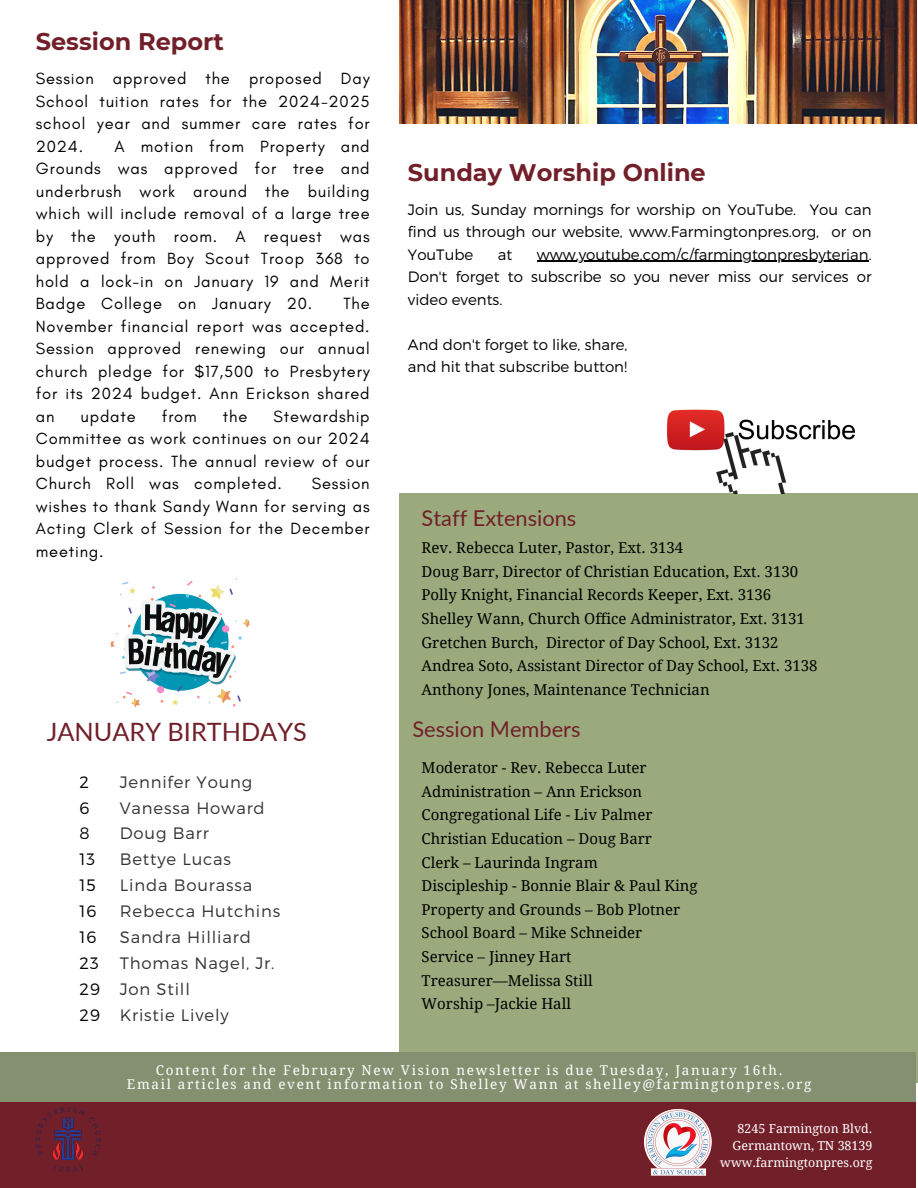
<style>
.page{position:relative;width:918px;height:1188px;background:#fff}
.page>*{position:absolute;margin:0;border:0;box-sizing:border-box;transform-origin:0 0}
.t1{font:25.35px "Lato";color:#711f29}
.t2{font:700 24px "Montserrat";color:#711f29}
.t3{font:21.75px "Lato";color:#711f29}
.t4{font:16.5px/22.5px "Glacial Indifference";letter-spacing:.05em;color:#000;text-align:justify}
.t5{font:300 16.5px "Montserrat";letter-spacing:.05em;color:#333}
.t6{font:300 16.5px "Montserrat";letter-spacing:.05em;color:#000}
.t7{font:15px "Droid Serif";color:#000}
.t8{font:300 15px/22.5px "Montserrat";color:#000;text-align:justify}
.t9{font:13.5px "Droid Serif";letter-spacing:.125em;color:#fff}
.t10{font:12.45px "Droid Serif";color:#fff}
</style>
<div class="page">
<div style="left:400px;top:494px;width:518px;height:588px;background:#9aaa7d"></div>
<div style="left:0;top:1052px;width:916px;height:54px;background:#859071"></div>
<div style="left:0;top:1102px;width:916px;height:86px;background:#711f29"></div>
<img style="left:36px;top:1107px;width:64px;height:65px">
<img style="left:660px;top:409px;width:213px;height:85px">
<img style="left:400px;top:0;width:516px;height:123px">
<img style="left:643px;top:1108px;width:69px;height:68px">
<svg style="left:111px;top:578px;width:138px;height:130px"></svg>
<hr style="left:537px;top:261px;width:332px;height:1px;background:#000">
<p class="t2" style="left:36px;top:27px;width:190px">Session Report</p>
<p class="t4" style="left:36px;top:67px;width:335px">Session approved the proposed Day School tuition rates for the 2024-2025 school year and summer care rates for 2024.</p>
<p class="t4" style="left:36px;top:135px;width:335px;text-indent:79px">A motion from Property and Grounds was approved for tree and underbrush work around the building which will include removal of a large tree by the youth room. A request was approved from Boy Scout Troop 368 to hold a lock-in on January 19 and Merit Badge College on January 20.</p>
<p class="t4" style="left:36px;top:292px;width:335px;text-indent:308px">The November financial report was accepted.<br>Session approved renewing our annual church pledge for $17,500 to Presbytery for its 2024 budget. Ann Erickson shared an</p>
<p class="t4" style="left:36px;top:405px;width:335px;text-indent:238px">Stewardship Committee as work continues on our 2024 budget process. The annual review of our Church Roll was completed.</p>
<p class="t4" style="left:81px;top:405px;width:57px">update</p>
<p class="t4" style="left:162px;top:405px;width:36px">from</p>
<p class="t4" style="left:223px;top:405px;width:26px">the</p>
<p class="t4" style="left:36px;top:472px;width:335px;text-indent:276px">Session wishes to thank Sandy Wann for serving as Acting Clerk of Session for the December meeting.</p>
<p class="t2" style="left:408px;top:157px;width:299px">Sunday Worship Online</p>
<p class="t8" style="left:408px;top:197px;width:465px">Join us, Sunday mornings for worship on YouTube. You can find us through our website, www.Farmingtonpres.org, or on YouTube</p>
<p class="t8" style="left:408px;top:242px;width:465px;text-indent:129px">www.youtube.com/c/farmingtonpresbyterian.<br>Don't forget to subscribe so you never miss our services or video events.</p>
<p class="t8" style="left:408px;top:332px;width:221px">And don't forget to like, share,</p>
<p class="t8" style="left:408px;top:355px;width:221px">and hit that subscribe button!</p>
<p class="t8" style="left:498px;top:242px;width:16px">at</p>
<p class="t3" style="left:422px;top:504px;width:156px">Staff Extensions</p>
<p class="t7" style="left:422px;top:539px;width:263px">Rev. Rebecca Luter, Pastor, Ext. 3134</p>
<p class="t7" style="left:422px;top:563px;width:378px">Doug Barr, Director of Christian Education, Ext. 3130</p>
<p class="t7" style="left:422px;top:587px;width:351px">Polly Knight, Financial Records Keeper, Ext. 3136</p>
<p class="t7" style="left:422px;top:610px;width:385px">Shelley Wann, Church Office Administrator, Ext. 3131</p>
<p class="t7" style="left:422px;top:634px;width:358px">Gretchen Burch, Director of Day School, Ext. 3132</p>
<p class="t7" style="left:422px;top:657px;width:398px">Andrea Soto, Assistant Director of Day School, Ext. 3138</p>
<p class="t7" style="left:422px;top:681px;width:290px">Anthony Jones, Maintenance Technician</p>
<p class="t1" style="left:47px;top:716px;width:262px">JANUARY BIRTHDAYS</p>
<p class="t3" style="left:412px;top:716px;width:170px">Session Members</p>
<p class="t6" style="left:80px;top:771px;width:11px">2</p>
<p class="t6" style="left:80px;top:797px;width:11px">6</p>
<p class="t6" style="left:80px;top:823px;width:12px">8</p>
<p class="t6" style="left:80px;top:849px;width:17px">13</p>
<p class="t6" style="left:80px;top:875px;width:18px">15</p>
<p class="t6" style="left:80px;top:900px;width:18px">16</p>
<p class="t6" style="left:80px;top:926px;width:18px">16</p>
<p class="t6" style="left:80px;top:952px;width:21px">23</p>
<p class="t6" style="left:80px;top:978px;width:22px">29</p>
<p class="t6" style="left:80px;top:1004px;width:22px">29</p>
<p class="t5" style="left:120px;top:771px;width:134px">Jennifer Young</p>
<p class="t5" style="left:120px;top:797px;width:147px">Vanessa Howard</p>
<p class="t5" style="left:120px;top:823px;width:91px">Doug Barr</p>
<p class="t5" style="left:120px;top:849px;width:113px">Bettye Lucas</p>
<p class="t5" style="left:120px;top:875px;width:134px">Linda Bourassa</p>
<p class="t5" style="left:120px;top:900px;width:162px">Rebecca Hutchins</p>
<p class="t5" style="left:120px;top:926px;width:133px">Sandra Hilliard</p>
<p class="t5" style="left:120px;top:952px;width:156px">Thomas Nagel, Jr.</p>
<p class="t5" style="left:120px;top:978px;width:72px">Jon Still</p>
<p class="t5" style="left:120px;top:1004px;width:110px">Kristie Lively</p>
<p class="t7" style="left:422px;top:759px;width:227px">Moderator - Rev. Rebecca Luter</p>
<p class="t7" style="left:422px;top:783px;width:222px">Administration – Ann Erickson</p>
<p class="t7" style="left:422px;top:806px;width:232px">Congregational Life - Liv Palmer</p>
<p class="t7" style="left:422px;top:830px;width:232px">Christian Education – Doug Barr</p>
<p class="t7" style="left:422px;top:854px;width:178px">Clerk – Laurinda Ingram</p>
<p class="t7" style="left:422px;top:877px;width:278px">Discipleship - Bonnie Blair &amp; Paul King</p>
<p class="t7" style="left:422px;top:901px;width:260px">Property and Grounds – Bob Plotner</p>
<p class="t7" style="left:422px;top:925px;width:222px">School Board – Mike Schneider</p>
<p class="t7" style="left:422px;top:948px;width:151px">Service – Jinney Hart</p>
<p class="t7" style="left:422px;top:972px;width:173px">Treasurer—Melissa Still</p>
<p class="t7" style="left:422px;top:995px;width:151px">Worship –Jackie Hall</p>
<p class="t9" style="left:156px;top:1062px;width:628px">Content for the February New Vision newsletter is due Tuesday, January 16th.</p>
<p class="t9" style="left:127px;top:1077px;width:686px">Email articles and event information to Shelley Wann at shelley@farmingtonpres.org</p>
<p class="t10" style="left:738px;top:1121px;width:136px">8245 Farmington Blvd.</p>
<p class="t10" style="left:733px;top:1138px;width:141px">Germantown, TN 38139</p>
<p class="t10" style="left:720px;top:1155px;width:154px">www.farmingtonpres.org</p>
</div>
